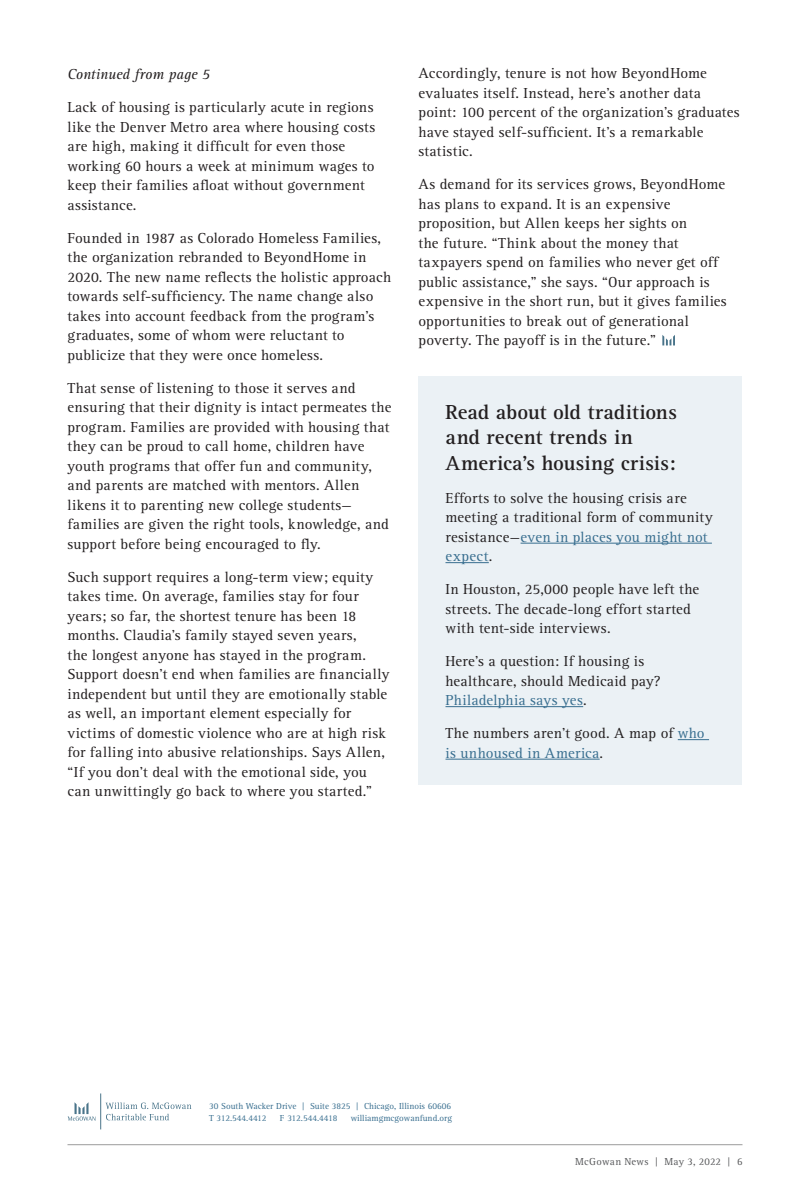
<style>
.page{position:relative;width:810px;height:1188px;background:#fff}
.page>*{position:absolute;margin:0;border:0;box-sizing:border-box;transform-origin:0 0}
.Body_Copy{font:700 21px/25.2px "Rotis Serif";letter-spacing:.01em;color:#231f20}
.Body_Copy-2{font:15px/19.5px "Rotis Serif";letter-spacing:.015em;color:#231f20}
.Body_Copy-3{font:italic 15px "Rotis Serif";color:#231f20}
.Body_Copy-4{font:10.5px "Rotis Serif";letter-spacing:.02em;color:#57585a}
.t1{font:9px/12px "Rotis Serif";color:#386e8f}
.s1{color:#386e8f}
</style>
<div class="page">
<hr style="left:100px;top:1093px;width:1px;height:36px;background:#49748a">
<svg style="left:68px;top:1102px;width:27px;height:19px"></svg>
<svg style="left:105px;top:1102px;width:87px;height:18px"></svg>
<hr style="left:68px;top:1144px;width:674px;height:1px;background:#9b9b9b">
<div style="left:418px;top:376px;width:324px;height:409px;background:#ebf1f5"></div>
<hr style="left:521px;top:543px;width:191px;height:1px;background:#386e8f">
<hr style="left:446px;top:562px;width:43px;height:1px;background:#386e8f">
<hr style="left:446px;top:706px;width:137px;height:1px;background:#386e8f">
<hr style="left:678px;top:739px;width:31px;height:1px;background:#386e8f">
<hr style="left:446px;top:759px;width:154px;height:1px;background:#386e8f">
<svg style="left:662px;top:335px;width:13px;height:10px"></svg>
<p class="Body_Copy-3" style="left:68px;top:66px;width:144px">Continued from page 5</p>
<p class="Body_Copy-2" style="left:68px;top:98px;width:309px">Lack of housing is particularly acute in regions like the Denver Metro area where housing costs are high, making it difficult for even those working 60 hours a week at minimum wages to keep their families afloat without government assistance.</p>
<p class="Body_Copy-2" style="left:68px;top:229px;width:325px">Founded in 1987 as Colorado Homeless Families, the organization rebranded to BeyondHome in 2020. The new name reflects the holistic approach towards self-sufficiency. The name change also takes into account feedback from the program’s graduates, some of whom were reluctant to publicize that they were once homeless.</p>
<p class="Body_Copy-2" style="left:68px;top:379px;width:325px">That sense of listening to those it serves and ensuring that their dignity is intact permeates the program. Families are provided with housing that they can be proud to call home, children have youth programs that offer fun and community, and parents are matched with mentors. Allen likens it to parenting new college students— families are given the right tools, knowledge, and support before being encouraged to fly.</p>
<p class="Body_Copy-2" style="left:68px;top:568px;width:324px">Such support requires a long-term view; equity takes time. On average, families stay for four years; so far, the shortest tenure has been 18 months. Claudia’s family stayed seven years,<br>the longest anyone has stayed in the program.<br>Support doesn’t end when families are financially independent but until they are emotionally stable as well, an important element especially for victims of domestic violence who are at high risk for falling into abusive relationships. Says Allen, “If you don’t deal with the emotional side, you can unwittingly go back to where you started.”</p>
<p class="Body_Copy-2" style="left:418px;top:64px;width:323px">Accordingly, tenure is not how BeyondHome evaluates itself. Instead, here’s another data point: 100 percent of the organization’s graduates have stayed self-sufficient. It’s a remarkable statistic.</p>
<p class="Body_Copy-2" style="left:418px;top:175px;width:310px">As demand for its services grows, BeyondHome has plans to expand. It is an expensive proposition, but Allen keeps her sights on<br>the future. “Think about the money that taxpayers spend on families who never get off public assistance,” she says. “Our approach is expensive in the short run, but it gives families opportunities to break out of generational poverty. The payoff is in the future.”</p>
<p class="Body_Copy" style="left:446px;top:400px;width:233px">Read about old traditions and recent trends in<br>America’s housing crisis:</p>
<p class="Body_Copy-2" style="left:446px;top:488px;width:269px">Efforts to solve the housing crisis are meeting a traditional form of community resistance—<span class="s1">even in places you might not expect</span>.</p>
<p class="Body_Copy-2" style="left:446px;top:580px;width:255px">In Houston, 25,000 people have left the streets. The decade-long effort started with tent-side interviews.</p>
<p class="Body_Copy-2" style="left:446px;top:652px;width:217px">Here’s a question: If housing is healthcare, should Medicaid pay?<br><span class="s1">Philadelphia says yes</span>.</p>
<p class="Body_Copy-2" style="left:446px;top:724px;width:261px">The numbers aren’t good. A map of <span class="s1">who is unhoused in America</span>.</p>
<p class="t1" style="left:209px;top:1100px;width:243px">30 South Wacker Drive | Suite 3825 | Chicago, Illinois 60606<br>T 312.544.4412</p>
<p class="t1" style="left:280px;top:1112px;width:59px">F 312.544.4418</p>
<p class="t1" style="left:351px;top:1112px;width:103px">williamgmcgowanfund.org</p>
<p class="Body_Copy-4" style="left:575px;top:1156px;width:169px">McGowan News | May 3, 2022 | 6</p>
</div>
